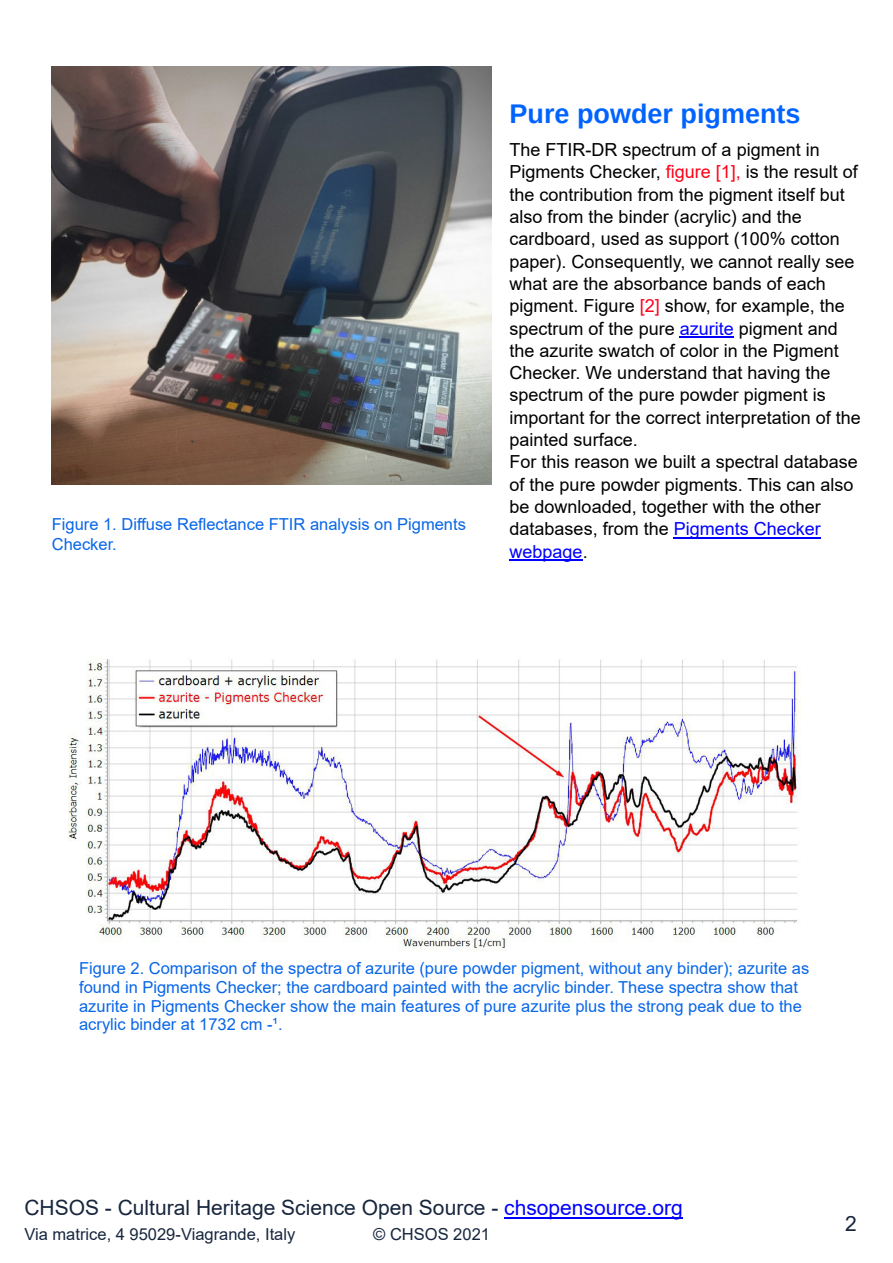
<style>
.page{position:relative;width:893px;height:1263px;background:#fff}
.page>*{position:absolute;margin:0;border:0;box-sizing:border-box;transform-origin:0 0}
.t1{font:700 27px "Liberation Sans";color:#0063ff}
.t2{font:21px "Arial";color:#17263d}
.t3{font:18px/22.4px "Arial";color:#000}
.t4{font:16.5px/18.8px "Arial";color:#0866e9}
.t5{font:16.5px "Arial";color:#17263d}
.s1{color:#ff0016}
.s2{color:#ff001c}
.s3{color:#00f}
</style>
<div class="page">
<hr style="left:504px;top:1217px;width:179px;height:2px;background:#00f">
<hr style="left:680px;top:336px;width:54px;height:2px;background:#00f">
<hr style="left:674px;top:537px;width:147px;height:1px;background:#00f">
<hr style="left:510px;top:559px;width:73px;height:2px;background:#00f">
<img style="left:52px;top:66px;width:440px;height:418px">
<img style="left:68px;top:659px;width:732px;height:292px">
<p class="t4" style="left:52px;top:515px;width:416px;line-height:20.2px">Figure 1. Diffuse Reflectance FTIR analysis on Pigments<br>Checker.</p>
<h1 class="t1" style="left:510px;top:104px;width:293px">Pure powder pigments</h1>
<p class="t3" style="left:510px;top:140px;width:353px">The FTIR-DR spectrum of a pigment in Pigments Checker, <span class="s1">figure [1],</span> is the result of the contribution from the pigment itself but also from the binder (acrylic) and the cardboard, used as support (100% cotton paper). Consequently, we cannot really see what are the absorbance bands of each pigment. Figure <span class="s2">[2]</span> show, for example, the spectrum of the pure <span class="s3">azurite</span> pigment and the azurite swatch of color in the Pigment Checker. We understand that having the spectrum of the pure powder pigment is important for the correct interpretation of the painted surface.<br>For this reason we built a spectral database of the pure powder pigments. This can also be downloaded, together with the other databases, from the <span class="s3">Pigments Checker webpage</span>.</p>
<p class="t4" style="left:79px;top:961px;width:732px">Figure 2. Comparison of the spectra of azurite (pure powder pigment, without any binder); azurite as found in Pigments Checker; the cardboard painted with the acrylic binder. These spectra show that azurite in Pigments Checker show the main features of pure azurite plus the strong peak due to the acrylic binder at 1732 cm -¹.</p>
<p class="t2" style="left:24px;top:1200px;width:660px">CHSOS - Cultural Heritage Science Open Source - <span class="s3">chsopensource.org</span></p>
<p class="t5" style="left:24px;top:1228px;width:272px">Via matrice, 4 95029-Viagrande, Italy</p>
<p class="t5" style="left:373px;top:1228px;width:118px">© CHSOS 2021</p>
<p class="t2" style="left:845px;top:1215px;width:13px">2</p>
</div>
